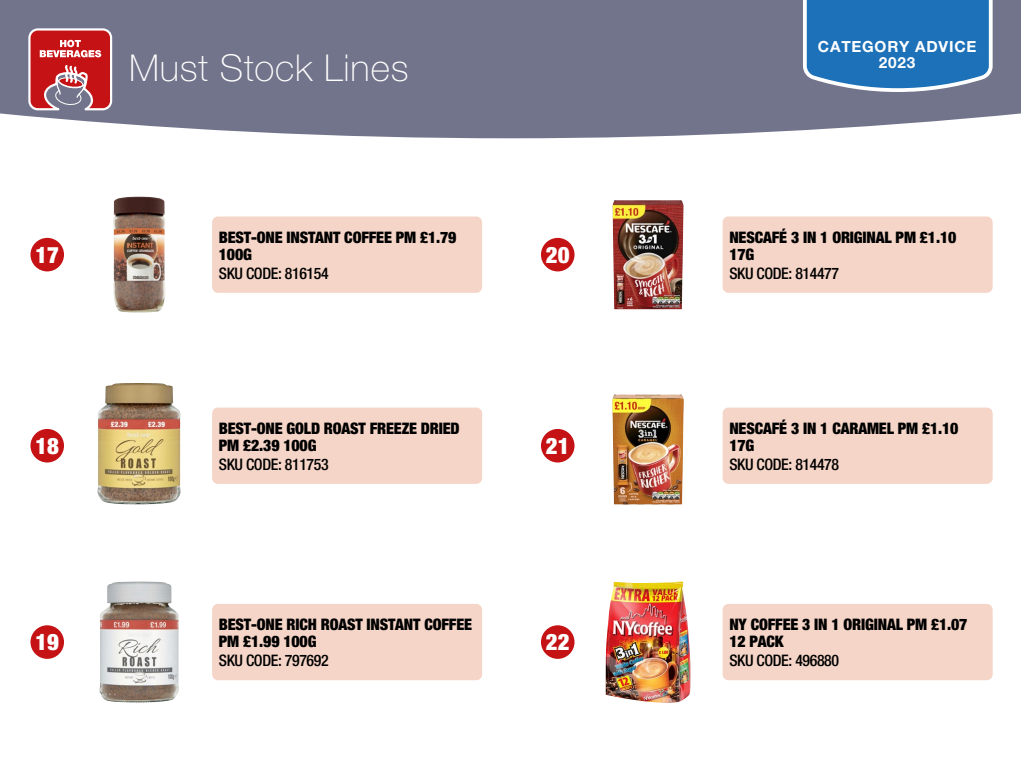
<style>
.page{position:relative;width:1021px;height:766px;background:#fff}
.page>*{position:absolute;margin:0;border:0;box-sizing:border-box;transform-origin:0 0}
.t1{font:37px "Helvetica Neue LT 35 Th";letter-spacing:.02em;color:#fff}
.t2{font:22.7px "Helvetica Neue LT 97 Blk Cn";color:#fff}
.t3{font:15.9px/16.8px "Helvetica Neue LT 97 Blk Cn";letter-spacing:-.01em;color:#000}
.t4{font:15.9px "Helvetica Neue LT 67 Md Cn";letter-spacing:-.025em;color:#000}
.t5{font:15.3px "Helvetica Neue LT 75 Bd";letter-spacing:.05em;color:#fff}
</style>
<div class="page">
<svg style="left:0;top:0;width:1020px;height:138px;background:#7b7d93"></svg>
<svg style="left:801px;top:0;width:193px;height:94px;background:#347bb8"></svg>
<svg style="left:27px;top:27px;width:86px;height:84px;background:#c1555a"></svg>
<div style="left:29px;top:237px;width:36px;height:35px;background:#c51315;border-radius:50%"></div>
<div style="left:28px;top:236px;width:38px;height:37px;border:2px solid #fff;border-radius:50%"></div>
<div style="left:540px;top:428px;width:35px;height:35px;background:#c51315;border-radius:50%"></div>
<div style="left:539px;top:426px;width:37px;height:38px;border:2px solid #fff;border-radius:50%"></div>
<div style="left:29px;top:428px;width:36px;height:35px;background:#c51315;border-radius:50%"></div>
<div style="left:28px;top:426px;width:38px;height:38px;border:2px solid #fff;border-radius:50%"></div>
<div style="left:540px;top:624px;width:35px;height:35px;background:#c51315;border-radius:50%"></div>
<div style="left:539px;top:623px;width:37px;height:37px;border:2px solid #fff;border-radius:50%"></div>
<div style="left:29px;top:624px;width:36px;height:35px;background:#c51315;border-radius:50%"></div>
<div style="left:28px;top:623px;width:38px;height:37px;border:2px solid #fff;border-radius:50%"></div>
<div style="left:540px;top:237px;width:35px;height:35px;background:#c51315;border-radius:50%"></div>
<div style="left:539px;top:236px;width:37px;height:37px;border:2px solid #fff;border-radius:50%"></div>
<div style="left:212px;top:216px;width:270px;height:77px;background:#f5d5c7;border-radius:6px"></div>
<div style="left:212px;top:407px;width:270px;height:76px;background:#f5d5c7;border-radius:6px"></div>
<div style="left:722px;top:407px;width:270px;height:76px;background:#f5d5c7;border-radius:6px"></div>
<div style="left:212px;top:603px;width:270px;height:77px;background:#f5d5c7;border-radius:6px"></div>
<div style="left:722px;top:603px;width:270px;height:77px;background:#f5d5c7;border-radius:6px"></div>
<div style="left:722px;top:216px;width:270px;height:77px;background:#f5d5c7;border-radius:6px"></div>
<img style="left:612px;top:200px;width:71px;height:109px">
<img style="left:612px;top:394px;width:71px;height:110px">
<img style="left:605px;top:581px;width:85px;height:121px">
<img style="left:100px;top:581px;width:37px;height:104px">
<img style="left:97px;top:383px;width:60px;height:121px">
<img style="left:113px;top:197px;width:50px;height:116px">
<h2 class="t2" style="left:35px;top:241px;width:25px">17</h2>
<p class="t5" style="left:818px;top:37px;width:160px">CATEGORY ADVICE</p>
<h1 class="t1" style="left:129px;top:46px;width:281px">Must Stock Lines</h1>
<p class="t5" style="left:879px;top:53px;width:38px">2023</p>
<p class="t3" style="left:219px;top:229px;width:239px">BEST-ONE INSTANT COFFEE PM £1.79<br>100G</p>
<p class="t4" style="left:219px;top:264px;width:111px">SKU CODE: 816154</p>
<h2 class="t2" style="left:546px;top:241px;width:25px">20</h2>
<p class="t3" style="left:729px;top:229px;width:228px">NESCAFÉ 3 IN 1 ORIGINAL PM £1.10<br>17G</p>
<p class="t4" style="left:729px;top:264px;width:111px">SKU CODE: 814477</p>
<p class="t3" style="left:219px;top:420px;width:242px">BEST-ONE GOLD ROAST FREEZE DRIED<br>PM £2.39 100G</p>
<p class="t4" style="left:219px;top:455px;width:111px">SKU CODE: 811753</p>
<h2 class="t2" style="left:35px;top:432px;width:25px">18</h2>
<h2 class="t2" style="left:546px;top:432px;width:25px">21</h2>
<p class="t3" style="left:219px;top:616px;width:255px">BEST-ONE RICH ROAST INSTANT COFFEE<br>PM £1.99 100G</p>
<p class="t4" style="left:219px;top:651px;width:111px">SKU CODE: 797692</p>
<h2 class="t2" style="left:35px;top:628px;width:25px">19</h2>
<h2 class="t2" style="left:546px;top:628px;width:25px">22</h2>
<p class="t3" style="left:729px;top:420px;width:231px">NESCAFÉ 3 IN 1 CARAMEL PM £1.10<br>17G</p>
<p class="t4" style="left:729px;top:455px;width:111px">SKU CODE: 814478</p>
<p class="t3" style="left:729px;top:616px;width:240px">NY COFFEE 3 IN 1 ORIGINAL PM £1.07<br>12 PACK</p>
<p class="t4" style="left:729px;top:651px;width:111px">SKU CODE: 496880</p>
</div>
